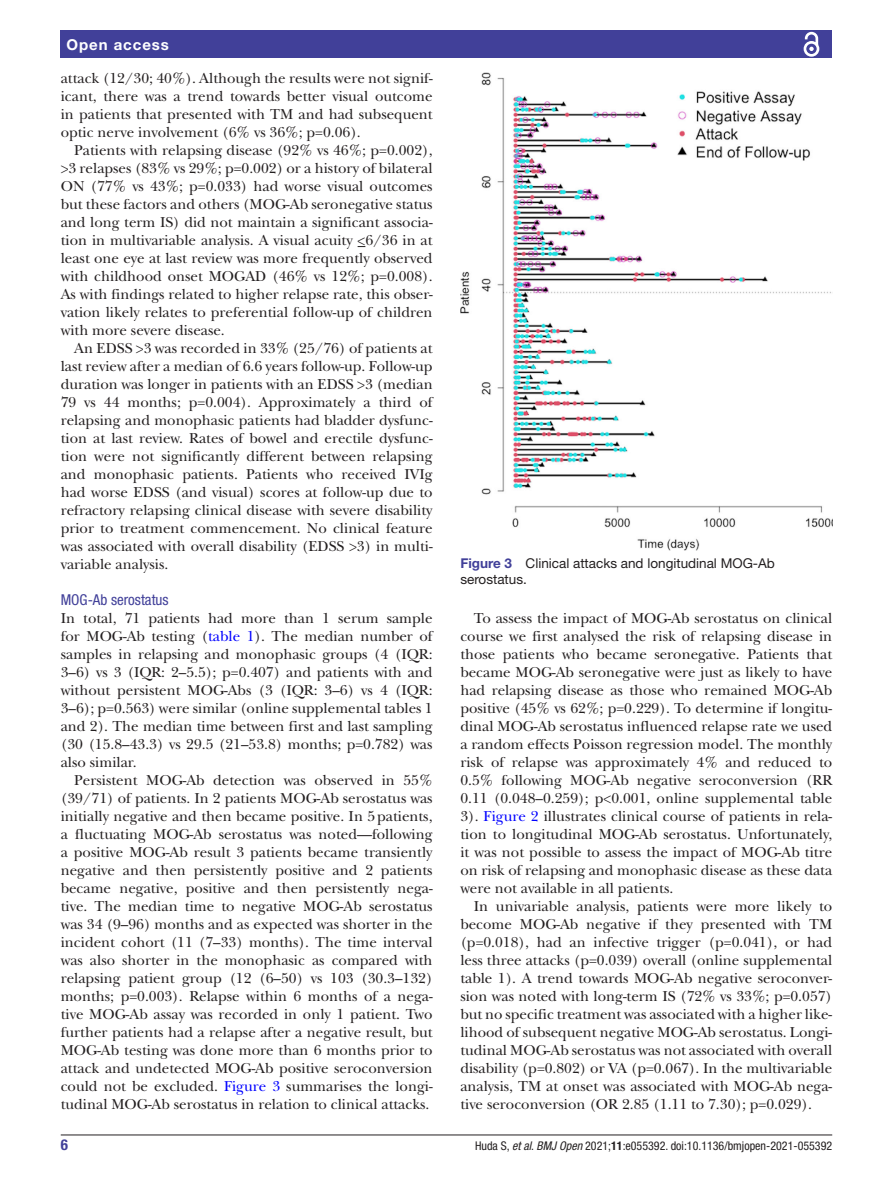
<style>
.page{position:relative;width:893px;height:1191px;background:#fff}
.page>*{position:absolute;margin:0;border:0;box-sizing:border-box;transform-origin:0 0}
.t1{font:15px/18px "New Baskerville";color:#231f20;text-align:justify}
.t2{font:condensed 15px "Helvetica Neue LT Std";color:#414099}
.t3{font:700 15px "Helvetica Neue LT Std";letter-spacing:.065em;color:#fff}
.t4{font:700 condensed 15px "Helvetica Neue LT Std";color:#414099}
.t5{font:13.5px/16.2px "Helvetica Neue LT Std";color:#231f20}
.t6{font:condensed 12px "Helvetica Neue LT Std";color:#231f20}
.s1{color:#00f}
.s2{font-weight:700;color:#414099}
.s3{font-style:italic}
.s4{font-weight:700}
</style>
<div class="page">
<hr style="left:61px;top:1134px;width:771px;height:1px;background:#231f20">
<div style="left:61px;top:31px;width:771px;height:27px;background:#414099"></div>
<svg style="left:803px;top:31px;width:17px;height:26px"></svg>
<img style="left:460px;top:73px;width:372px;height:477px">
<p class="t3" style="left:66px;top:35px;width:104px">Open access</p>
<p class="t1" style="left:61px;top:69px;width:373px">attack (12/30; 40%). Although the results were not signif&shy;icant, there was a trend towards better visual outcome in patients that presented with TM and had subsequent optic nerve involvement (6% vs 36%; p=0.06).</p>
<p class="t1" style="left:61px;top:141px;width:373px;text-indent:14px">Patients with relapsing disease (92% vs 46%; p=0.002), &gt;3 relapses (83% vs 29%; p=0.002) or a history of bilateral ON (77% vs 43%; p=0.033) had worse visual outcomes but these factors and others (MOG-Ab seronegative status and long term IS) did not maintain a significant associa&shy;tion in multivariable analysis. A visual acuity &lt;6/36 in at least one eye at last review was more frequently observed with childhood onset MOGAD (46% vs 12%; p=0.008).<br>As with findings related to higher relapse rate, this obser&shy;vation likely relates to preferential follow-up of children with more severe disease.</p>
<p class="t1" style="left:61px;top:339px;width:373px;text-indent:14px">An EDSS &gt;3 was recorded in 33% (25/76) of patients at last review after a median of 6.6 years follow-up. Follow-up duration was longer in patients with an EDSS &gt;3 (median 79 vs 44 months; p=0.004). Approximately a third of relapsing and monophasic patients had bladder dysfunc&shy;tion at last review. Rates of bowel and erectile dysfunc&shy;tion were not significantly different between relapsing and monophasic patients. Patients who received IVIg had worse EDSS (and visual) scores at follow-up due to refractory relapsing clinical disease with severe disability prior to treatment commencement. No clinical feature was associated with overall disability (EDSS &gt;3) in multi&shy;variable analysis.</p>
<p class="t2" style="left:61px;top:591px;width:109px">MOG-Ab serostatus</p>
<p class="t1" style="left:61px;top:609px;width:373px">In total, 71 patients had more than 1 serum sample for MOG-Ab testing (<span class="s1">table 1</span>). The median number of samples in relapsing and monophasic groups (4 (IQR:<br>3–6) vs 3 (IQR: 2–5.5); p=0.407) and patients with and without persistent MOG-Abs (3 (IQR: 3–6) vs 4 (IQR:<br>3–6); p=0.563) were similar (online supplemental tables 1 and 2). The median time between first and last sampling (30 (15.8–43.3) vs 29.5 (21–53.8) months; p=0.782) was also similar.</p>
<p class="t1" style="left:61px;top:771px;width:373px;text-indent:14px">Persistent MOG-Ab detection was observed in 55% (39/71) of patients. In 2 patients MOG-Ab serostatus was initially negative and then became positive. In 5patients, a fluctuating MOG-Ab serostatus was noted—following a positive MOG-Ab result 3 patients became transiently negative and then persistently positive and 2 patients became negative, positive and then persistently nega&shy;tive. The median time to negative MOG-Ab serostatus was 34 (9–96) months and as expected was shorter in the incident cohort (11 (7–33) months). The time interval was also shorter in the monophasic as compared with relapsing patient group (12 (6–50) vs 103 (30.3–132) months; p=0.003). Relapse within 6 months of a nega&shy;tive MOG-Ab assay was recorded in only 1 patient. Two further patients had a relapse after a negative result, but MOG-Ab testing was done more than 6 months prior to attack and undetected MOG-Ab positive seroconversion could not be excluded. <span class="s1">Figure 3</span> summarises the longi&shy;tudinal MOG-Ab serostatus in relation to clinical attacks.</p>
<p class="t5" style="left:460px;top:555px;width:316px"><span class="s2">Figure 3</span> Clinical attacks and longitudinal MOG-Ab serostatus.</p>
<p class="t1" style="left:460px;top:609px;width:373px;text-indent:14px">To assess the impact of MOG-Ab serostatus on clinical course we first analysed the risk of relapsing disease in those patients who became seronegative. Patients that became MOG-Ab seronegative were just as likely to have had relapsing disease as those who remained MOG-Ab positive (45% vs 62%; p=0.229). To determine if longitu&shy;dinal MOG-Ab serostatus influenced relapse rate we used a random effects Poisson regression model. The monthly risk of relapse was approximately 4% and reduced to 0.5% following MOG-Ab negative seroconversion (RR 0.11 (0.048–0.259); p&lt;0.001, online supplemental table 3). <span class="s1">Figure 2</span> illustrates clinical course of patients in rela&shy;tion to longitudinal MOG-Ab serostatus. Unfortunately, it was not possible to assess the impact of MOG-Ab titre on risk of relapsing and monophasic disease as these data were not available in all patients.</p>
<p class="t1" style="left:460px;top:897px;width:373px;text-indent:14px">In univariable analysis, patients were more likely to become MOG-Ab negative if they presented with TM (p=0.018), had an infective trigger (p=0.041), or had less three attacks (p=0.039) overall (online supplemental table 1). A trend towards MOG-Ab negative seroconver&shy;sion was noted with long-term IS (72% vs 33%; p=0.057) but no specific treatment was associated with a higher like&shy;lihood of subsequent negative MOG-Ab serostatus. Longi&shy;tudinal MOG-Ab serostatus was not associated with overall disability (p=0.802) or VA (p=0.067). In the multivariable analysis, TM at onset was associated with MOG-Ab nega&shy;tive seroconversion (OR 2.85 (1.11 to 7.30); p=0.029).</p>
<p class="t4" style="left:61px;top:1135px;width:9px">6</p>
<p class="t6" style="left:475px;top:1138px;width:359px">Huda S, <span class="s3">et al</span>. <span class="s3">BMJ Open</span> 2021;<span class="s4">11</span>:e055392. doi:10.1136/bmjopen-2021-055392</p>
</div>
